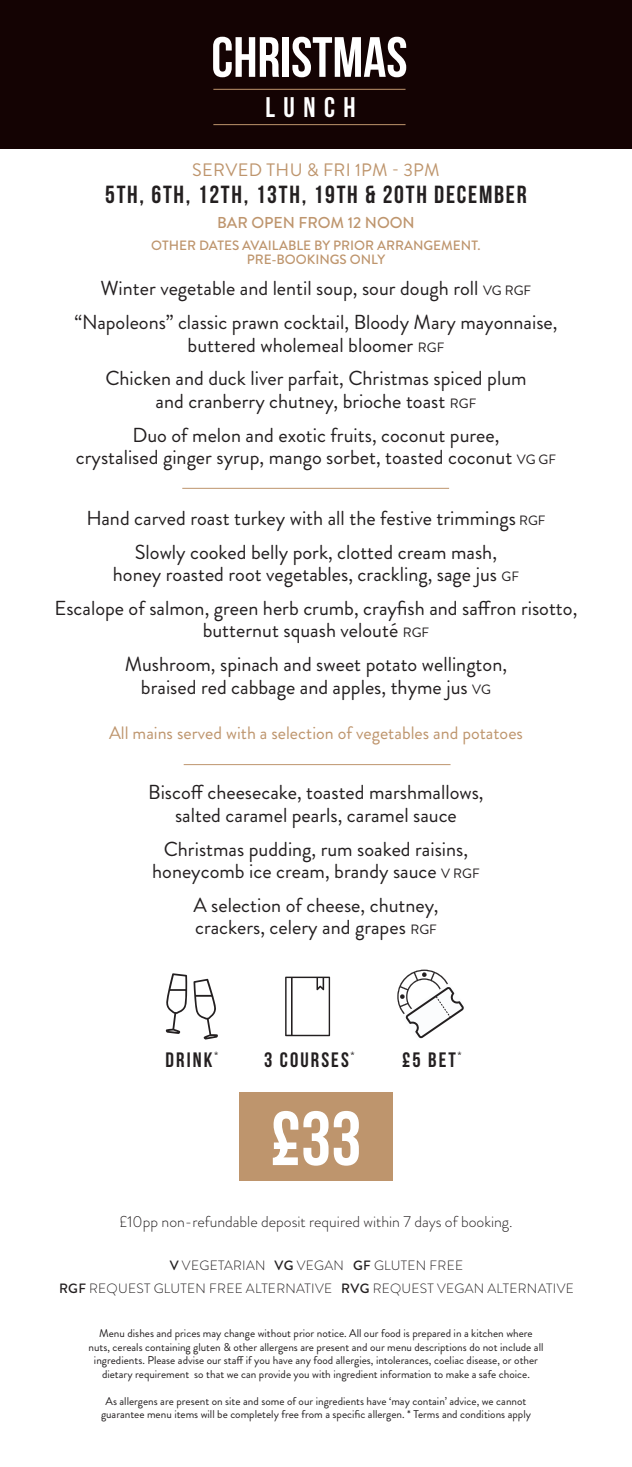
<style>
.page{position:relative;width:632px;height:1467px;background:#fff}
.page>*{position:absolute;margin:0;border:0;box-sizing:border-box;transform-origin:0 0}
.t1{font:700 76.5px "Bebas Neue";color:#fff}
.t2{font:700 56.7px "Bebas Neue";color:#fff}
.t3{font:700 28.35px "Bebas Neue";letter-spacing:.3em;color:#fff}
.t4{font:700 24.75px "Bebas Neue";letter-spacing:.07em;color:#231f20}
.t5{font:700 20.93px "Bebas Neue";letter-spacing:.1em;color:#231f20}
.t6{font:20.25px/33.8px "Brandon Grotesque";color:#231f20;text-align:center}
.t7{font:18px "Brandon Grotesque";color:#be956d}
.t8{font:18px "Brandon Grotesque";letter-spacing:.02em;color:#be956d}
.t9{font:300 15.75px "Brandon Grotesque";color:#231f20}
.t10{font:500 15.75px "Brandon Grotesque";color:#be956d}
.t11{font:300 13.5px/22.5px "Brandon Grotesque";letter-spacing:.02em;color:#231f20;text-align:center}
.t12{font:500 13.5px/13.5px "Brandon Grotesque";color:#be956d;text-align:center}
.t13{font:11.25px/13.5px "Brandon Grotesque";color:#231f20;text-align:center}
.t14{font:700 9px "Bebas Neue";color:#231f20}
.s1{font-size:13.5px}
.s2{font-weight:500}
</style>
<div class="page">
<div style="left:0;top:0;width:631px;height:148px;background:#140303"></div>
<hr style="left:213px;top:89px;width:192px;height:1px;background:#be956d">
<hr style="left:213px;top:124px;width:192px;height:1px;background:#be956d">
<hr style="left:182px;top:488px;width:267px;height:1px;background:#be956d">
<hr style="left:184px;top:764px;width:266px;height:1px;background:#be956d">
<svg style="left:285px;top:977px;width:45px;height:59px"></svg>
<svg style="left:165px;top:973px;width:22px;height:61px"></svg>
<svg style="left:193px;top:979px;width:25px;height:61px"></svg>
<svg style="left:397px;top:970px;width:67px;height:69px"></svg>
<div style="left:239px;top:1092px;width:154px;height:89px;background:#be956d"></div>
<h2 class="t2" style="left:211px;top:26px;width:198px">CHRISTMAS</h2>
<h3 class="t3" style="left:265px;top:91px;width:92px">LUNCH</h3>
<p class="t8" style="left:192px;top:157px;width:249px">SERVED THU &amp; FRI 1PM - 3PM</p>
<p class="t4" style="left:105px;top:181px;width:423px">5TH, 6TH, 12TH, 13TH, 19TH &amp; 20TH DECEMBER</p>
<p class="t10" style="left:217px;top:211px;width:199px">BAR OPEN FROM 12 NOON</p>
<p class="t12" style="left:151px;top:239px;width:331px">OTHER DATES AVAILABLE BY PRIOR ARRANGEMENT.<br>PRE-BOOKINGS ONLY</p>
<p class="t6" style="left:74px;top:272px;width:484px">Winter vegetable and lentil soup, sour dough roll <span class="s1">VG RGF </span>“Napoleons” classic prawn cocktail, Bloody Mary mayonnaise,</p>
<p class="t6" style="left:105px;top:328px;width:422px">buttered wholemeal bloomer <span class="s1">RGF<br></span>Chicken and duck liver parfait, Christmas spiced plum</p>
<p class="t6" style="left:132px;top:384px;width:368px">and cranberry chutney, brioche toast <span class="s1">RGF<br></span>Duo of melon and exotic fruits, coconut puree,</p>
<p class="t6" style="left:76px;top:441px;width:482px">crystalised ginger syrup, mango sorbet, toasted coconut <span class="s1">VG GF</span></p>
<p class="t6" style="left:86px;top:501px;width:460px">Hand carved roast turkey with all the festive trimmings <span class="s1">RGF<br></span>Slowly cooked belly pork, clotted cream mash,</p>
<p class="t6" style="left:55px;top:558px;width:524px">honey roasted root vegetables, crackling, sage jus <span class="s1">GF<br></span>Escalope of salmon, green herb crumb, crayfish and saffron risotto,</p>
<p class="t6" style="left:125px;top:614px;width:383px">butternut squash velouté <span class="s1">RGF<br></span>Mushroom, spinach and sweet potato wellington,</p>
<p class="t6" style="left:141px;top:670px;width:351px">braised red cabbage and apples, thyme jus <span class="s1">VG</span></p>
<p class="t7" style="left:109px;top:720px;width:415px">All mains served with a selection of vegetables and potatoes</p>
<p class="t6" style="left:148px;top:782px;width:337px;line-height:22.5px">Biscoff cheesecake, toasted marshmallows, salted caramel pearls, caramel sauce</p>
<p class="t6" style="left:152px;top:838px;width:329px;line-height:22.5px">Christmas pudding, rum soaked raisins, honeycomb ice cream, brandy sauce <span class="s1">V RGF</span></p>
<p class="t6" style="left:193px;top:894px;width:247px;line-height:22.5px;text-align:left">A selection of cheese, chutney, crackers, celery and grapes <span class="s1">RGF</span></p>
<p class="t5" style="left:166px;top:1048px;width:48px">DRINK</p>
<p class="t14" style="left:214px;top:1050px;width:5px">*</p>
<p class="t5" style="left:264px;top:1048px;width:86px">3 COURSES</p>
<p class="t14" style="left:351px;top:1050px;width:5px">*</p>
<p class="t5" style="left:402px;top:1048px;width:55px">£5 BET</p>
<p class="t14" style="left:458px;top:1050px;width:5px">*</p>
<h1 class="t1" style="left:270px;top:1097px;width:92px">£33</h1>
<p class="t9" style="left:119px;top:1211px;width:394px">£10pp non-refundable deposit required within 7 days of booking.</p>
<p class="t11" style="left:59px;top:1254px;width:516px"><span class="s2">V</span> VEGETARIAN <span class="s2">VG</span> VEGAN <span class="s2">GF</span> GLUTEN FREE<br><span class="s2">RGF</span> REQUEST GLUTEN FREE ALTERNATIVE <span class="s2">RVG</span> REQUEST VEGAN ALTERNATIVE</p>
<p class="t13" style="left:88px;top:1327px;width:456px">Menu dishes and prices may change without prior notice. All our food is prepared in a kitchen where nuts, cereals containing gluten &amp; other allergens are present and our menu descriptions do not include all ingredients. Please advise our staff if you have any food allergies, intolerances, coeliac disease, or other dietary requirement so that we can provide you with ingredient information to make a safe choice.</p>
<p class="t13" style="left:101px;top:1394px;width:431px">As allergens are present on site and some of our ingredients have ‘may contain’ advice, we cannot guarantee menu items will be completely free from a specific allergen. * Terms and conditions apply</p>
</div>
